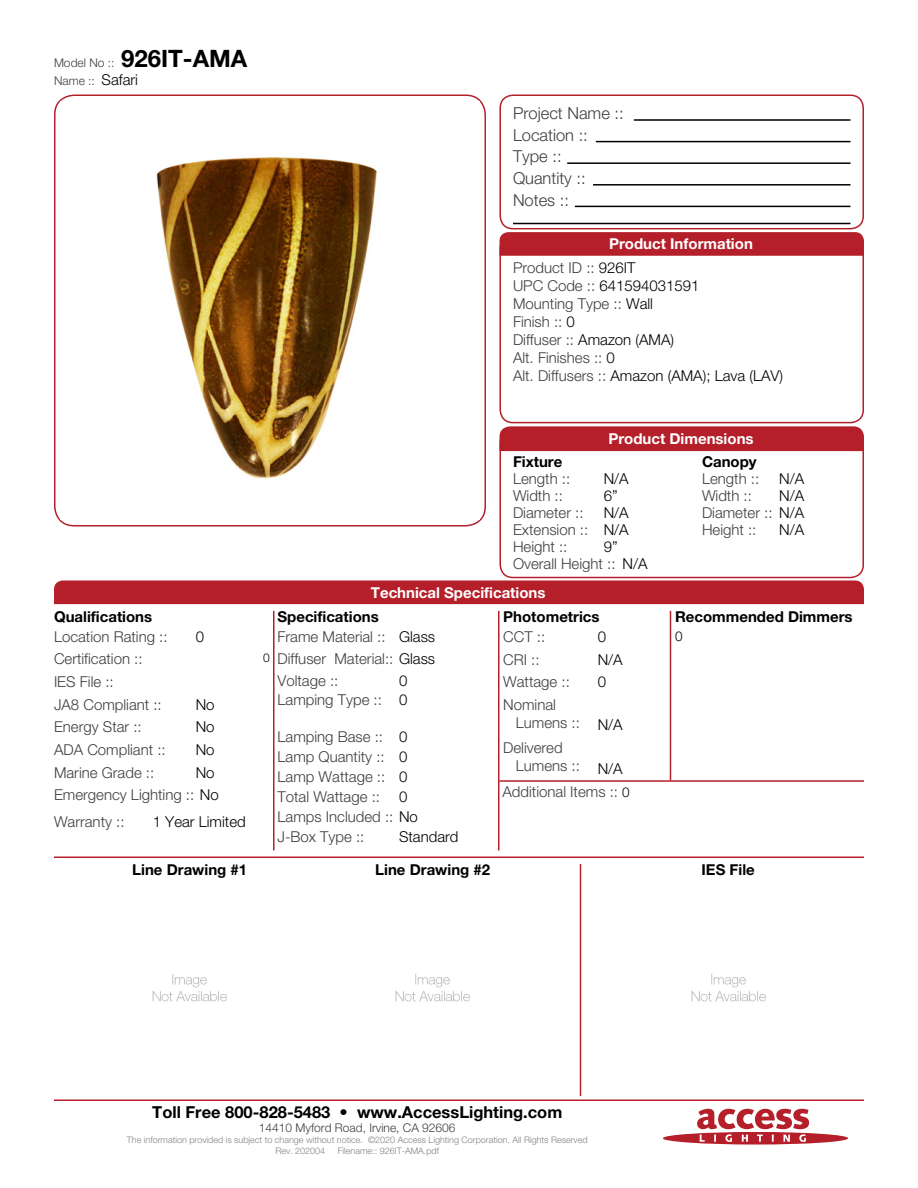
<style>
.page{position:relative;width:918px;height:1188px;background:#fff}
.page>*{position:absolute;margin:0;border:0;box-sizing:border-box;transform-origin:0 0}
.Left_Justify{font:300 16.5px "Helvetica Neue LT Std";color:#3e3e3f}
.t1{font:700 16.5px "Helvetica Neue LT Std";color:#000001}
.Left_Justify-2{font:300 15px/18px "Helvetica Neue LT Std";color:#3e3e3f}
.Left_Justify-3{font:300 15px "Helvetica Neue LT Std";color:#000001}
.Left_Justify-4{font:700 15px "Helvetica Neue LT Std";color:#000001}
.t2{font:700 15px "Helvetica Neue LT Std";color:#fff}
.Left_Justify-5{font:300 13.5px "Helvetica Neue LT Std";color:#000001}
.t3{font:300 12px "Helvetica Neue LT Std";color:#3e3e3f}
.Left_Justify-6{font:300 12px "Helvetica Neue LT Std";color:#000001}
.t4{font:300 9px "Helvetica Neue LT Std";color:#808285}
.s1{font-weight:700;font-size:24px;color:#000001}
.s2{font-size:15px;color:#000001}
.s3{color:#000001}
.s4{color:#3e3e3f}
.s5{font-size:13.5px;color:#000001}
</style>
<div class="page">
<svg style="left:663px;top:1109px;width:185px;height:36px"></svg>
<div style="left:499px;top:94px;width:365px;height:135px;border:2px solid #b41f2a;border-radius:13px"></div>
<div style="left:499px;top:235px;width:365px;height:188px;border:2px solid #b41f2a;border-radius:13px"></div>
<div style="left:499px;top:430px;width:365px;height:148px;border:2px solid #b41f2a;border-radius:13px"></div>
<hr style="left:634px;top:119px;width:217px;height:2px;background:#000001">
<hr style="left:596px;top:141px;width:254px;height:1px;background:#000001">
<hr style="left:593px;top:184px;width:258px;height:2px;background:#000001">
<hr style="left:567px;top:162px;width:283px;height:2px;background:#000001">
<hr style="left:575px;top:206px;width:275px;height:1px;background:#000001">
<hr style="left:513px;top:223px;width:337px;height:1px;background:#000001">
<svg style="left:500px;top:232px;width:364px;height:24px;background:#b5232d"></svg>
<div style="left:500px;top:426px;width:364px;height:25px;background:#b41f2a"></div>
<div style="left:54px;top:580px;width:810px;height:24px;background:#b41f2a"></div>
<hr style="left:54px;top:856px;width:810px;height:2px;background:#b41f2a">
<hr style="left:54px;top:1100px;width:810px;height:1px;background:#b41f2a">
<hr style="left:670px;top:611px;width:1px;height:170px;background:#b41f2a">
<hr style="left:580px;top:864px;width:1px;height:232px;background:#b41f2a">
<hr style="left:498px;top:611px;width:2px;height:239px;background:#b41f2a">
<hr style="left:273px;top:611px;width:1px;height:239px;background:#b41f2a">
<div style="left:54px;top:94px;width:432px;height:432px;border:2px solid #b41f2a;border-radius:20px"></div>
<hr style="left:500px;top:780px;width:364px;height:2px;background:#b41f2a">
<img style="left:61px;top:157px;width:418px;height:363px">
<img style="left:152px;top:974px;width:75px;height:28px">
<img style="left:395px;top:974px;width:75px;height:28px">
<img style="left:691px;top:974px;width:75px;height:28px">
<p class="t3" style="left:54px;top:56px;width:195px">Model No :: <span class="s1">926IT-AMA</span></p>
<p class="t3" style="left:54px;top:73px;width:85px">Name :: <span class="s2">Safari</span></p>
<p class="Left_Justify" style="left:513px;top:103px;width:112px">Project Name ::</p>
<p class="Left_Justify" style="left:513px;top:125px;width:76px">Location ::</p>
<p class="Left_Justify" style="left:513px;top:146px;width:50px">Type ::</p>
<p class="Left_Justify" style="left:513px;top:168px;width:74px">Quantity ::</p>
<p class="Left_Justify" style="left:513px;top:190px;width:57px">Notes ::</p>
<p class="t2" style="left:609px;top:235px;width:145px">Product Information</p>
<p class="Left_Justify-2" style="left:513px;top:259px;width:124px">Product ID :: <span class="s3">926IT</span></p>
<p class="Left_Justify-3" style="left:513px;top:277px;width:188px"><span class="s4">UPC Code ::</span> 641594031591</p>
<p class="Left_Justify-2" style="left:513px;top:295px;width:142px">Mounting Type :: <span class="s3">Wall</span></p>
<p class="Left_Justify-2" style="left:513px;top:313px;width:63px">Finish :: <span class="s3">0</span></p>
<p class="Left_Justify-3" style="left:513px;top:331px;width:163px"><span class="s4">Diffuser ::</span> Amazon (AMA)</p>
<p class="Left_Justify-2" style="left:513px;top:349px;width:103px">Alt. Finishes :: <span class="s3">0</span></p>
<p class="Left_Justify-3" style="left:513px;top:367px;width:272px"><span class="s4">Alt. Diffusers ::</span> Amazon (AMA); Lava (LAV)</p>
<p class="t2" style="left:608px;top:429px;width:147px">Product Dimensions</p>
<p class="Left_Justify-4" style="left:513px;top:453px;width:51px">Fixture</p>
<p class="Left_Justify-4" style="left:702px;top:453px;width:56px">Canopy</p>
<p class="Left_Justify-2" style="left:513px;top:470px;width:59px">Length ::</p>
<p class="Left_Justify-3" style="left:604px;top:470px;width:27px">N/A</p>
<p class="Left_Justify-2" style="left:702px;top:470px;width:59px">Length ::</p>
<p class="Left_Justify-3" style="left:779px;top:470px;width:27px">N/A</p>
<p class="Left_Justify-2" style="left:513px;top:487px;width:51px">Width ::</p>
<p class="Left_Justify-2" style="left:513px;top:537px;width:56px">Height ::</p>
<p class="Left_Justify-3" style="left:779px;top:487px;width:27px">N/A</p>
<p class="Left_Justify-3" style="left:604px;top:487px;width:15px">6”</p>
<p class="Left_Justify-3" style="left:604px;top:537px;width:15px">9”</p>
<p class="Left_Justify-2" style="left:702px;top:487px;width:51px">Width ::</p>
<p class="Left_Justify-3" style="left:604px;top:504px;width:27px">N/A</p>
<p class="Left_Justify-2" style="left:702px;top:503px;width:104px">Diameter :: <span class="s3">N/A</span></p>
<p class="Left_Justify-3" style="left:604px;top:520px;width:27px">N/A</p>
<p class="Left_Justify-3" style="left:779px;top:520px;width:27px">N/A</p>
<p class="Left_Justify-2" style="left:513px;top:503px;width:72px">Diameter ::</p>
<p class="Left_Justify-2" style="left:513px;top:520px;width:77px">Extension ::</p>
<p class="Left_Justify-2" style="left:702px;top:520px;width:56px">Height ::</p>
<p class="Left_Justify-2" style="left:513px;top:554px;width:104px">Overall Height ::</p>
<p class="Left_Justify-3" style="left:622px;top:554px;width:27px">N/A</p>
<p class="t2" style="left:371px;top:583px;width:176px">Technical Specifications</p>
<p class="Left_Justify-4" style="left:54px;top:607px;width:100px">Qualifications</p>
<p class="Left_Justify-4" style="left:503px;top:607px;width:98px">Photometrics</p>
<p class="Left_Justify-4" style="left:675px;top:607px;width:179px">Recommended Dimmers</p>
<p class="Left_Justify-4" style="left:278px;top:607px;width:103px">Specifications</p>
<p class="Left_Justify-3" style="left:399px;top:627px;width:38px">Glass</p>
<p class="Left_Justify-3" style="left:399px;top:671px;width:10px">0</p>
<p class="Left_Justify-2" style="left:54px;top:627px;width:115px">Location Rating ::</p>
<p class="Left_Justify-2" style="left:503px;top:627px;width:43px">CCT ::</p>
<p class="Left_Justify-2" style="left:503px;top:650px;width:38px">CRI ::</p>
<p class="Left_Justify-2" style="left:503px;top:673px;width:68px">Wattage ::</p>
<p class="Left_Justify-2" style="left:516px;top:695px;width:66px;text-indent:-13px">Nominal<br>Lumens ::</p>
<p class="Left_Justify-2" style="left:516px;top:738px;width:66px;text-indent:-13px">Delivered<br>Lumens ::</p>
<p class="Left_Justify-2" style="left:278px;top:627px;width:110px">Frame Material ::</p>
<p class="Left_Justify-2" style="left:278px;top:671px;width:62px">Voltage ::</p>
<p class="Left_Justify-3" style="left:196px;top:627px;width:10px">0</p>
<p class="Left_Justify-3" style="left:598px;top:627px;width:10px">0</p>
<p class="Left_Justify-5" style="left:675px;top:628px;width:9px">0</p>
<p class="Left_Justify-3" style="left:598px;top:650px;width:27px">N/A</p>
<p class="Left_Justify-3" style="left:598px;top:673px;width:10px">0</p>
<p class="Left_Justify-3" style="left:598px;top:716px;width:27px">N/A</p>
<p class="Left_Justify-3" style="left:598px;top:759px;width:27px">N/A</p>
<p class="Left_Justify-2" style="left:54px;top:650px;width:90px">Certification ::</p>
<p class="Left_Justify-2" style="left:54px;top:695px;width:109px">JA8 Compliant ::</p>
<p class="Left_Justify-2" style="left:278px;top:650px;width:159px">Diffuser Material:: <span class="s3">Glass</span></p>
<p class="Left_Justify-2" style="left:278px;top:691px;width:106px">Lamping Type ::</p>
<p class="Left_Justify-2" style="left:278px;top:727px;width:107px">Lamping Base ::</p>
<p class="Left_Justify-2" style="left:278px;top:747px;width:109px">Lamp Quantity ::</p>
<p class="Left_Justify-2" style="left:278px;top:767px;width:109px">Lamp Wattage ::</p>
<p class="Left_Justify-2" style="left:278px;top:787px;width:104px">Total Wattage ::</p>
<p class="Left_Justify-2" style="left:278px;top:808px;width:142px">Lamps Included :: <span class="s3">No</span></p>
<p class="Left_Justify-2" style="left:278px;top:828px;width:88px">J-Box Type ::</p>
<p class="Left_Justify-6" style="left:263px;top:651px;width:8px">0</p>
<p class="Left_Justify-2" style="left:54px;top:673px;width:61px">IES File ::</p>
<p class="Left_Justify-2" style="left:54px;top:718px;width:89px">Energy Star ::</p>
<p class="Left_Justify-2" style="left:54px;top:740px;width:113px">ADA Compliant ::</p>
<p class="Left_Justify-2" style="left:54px;top:763px;width:102px">Marine Grade ::</p>
<p class="Left_Justify-2" style="left:54px;top:786px;width:166px">Emergency Lighting :: <span class="s3">No</span></p>
<p class="Left_Justify-3" style="left:399px;top:691px;width:10px">0</p>
<p class="Left_Justify-3" style="left:399px;top:727px;width:10px">0</p>
<p class="Left_Justify-3" style="left:399px;top:747px;width:10px">0</p>
<p class="Left_Justify-3" style="left:399px;top:767px;width:10px">0</p>
<p class="Left_Justify-3" style="left:399px;top:788px;width:10px">0</p>
<p class="Left_Justify-3" style="left:196px;top:695px;width:20px">No</p>
<p class="Left_Justify-3" style="left:196px;top:718px;width:20px">No</p>
<p class="Left_Justify-3" style="left:196px;top:741px;width:20px">No</p>
<p class="Left_Justify-3" style="left:196px;top:763px;width:20px">No</p>
<p class="Left_Justify-2" style="left:502px;top:782px;width:129px">Additional Items :: <span class="s5">0</span></p>
<p class="Left_Justify-2" style="left:54px;top:813px;width:72px">Warranty ::</p>
<p class="Left_Justify-3" style="left:153px;top:813px;width:95px">1 Year Limited</p>
<p class="Left_Justify-3" style="left:399px;top:828px;width:61px">Standard</p>
<p class="Left_Justify-4" style="left:132px;top:860px;width:116px">Line Drawing #1</p>
<p class="Left_Justify-4" style="left:375px;top:860px;width:116px">Line Drawing #2</p>
<p class="Left_Justify-4" style="left:702px;top:860px;width:55px">IES File</p>
<p class="t1" style="left:152px;top:1101px;width:412px">Toll Free 800-828-5483 • www.AccessLighting.com</p>
<p class="t3" style="left:259px;top:1120px;width:198px">14410 Myford Road, Irvine, CA 92606</p>
<p class="t4" style="left:127px;top:1134px;width:462px">The information provided is subject to change without notice. ©2020 Access Lighting Corporation. All Rights Reserved</p>
<p class="t4" style="left:275px;top:1145px;width:51px">Rev. 202004</p>
<p class="t4" style="left:338px;top:1145px;width:103px">Filename:: 926IT-AMA.pdf</p>
</div>
